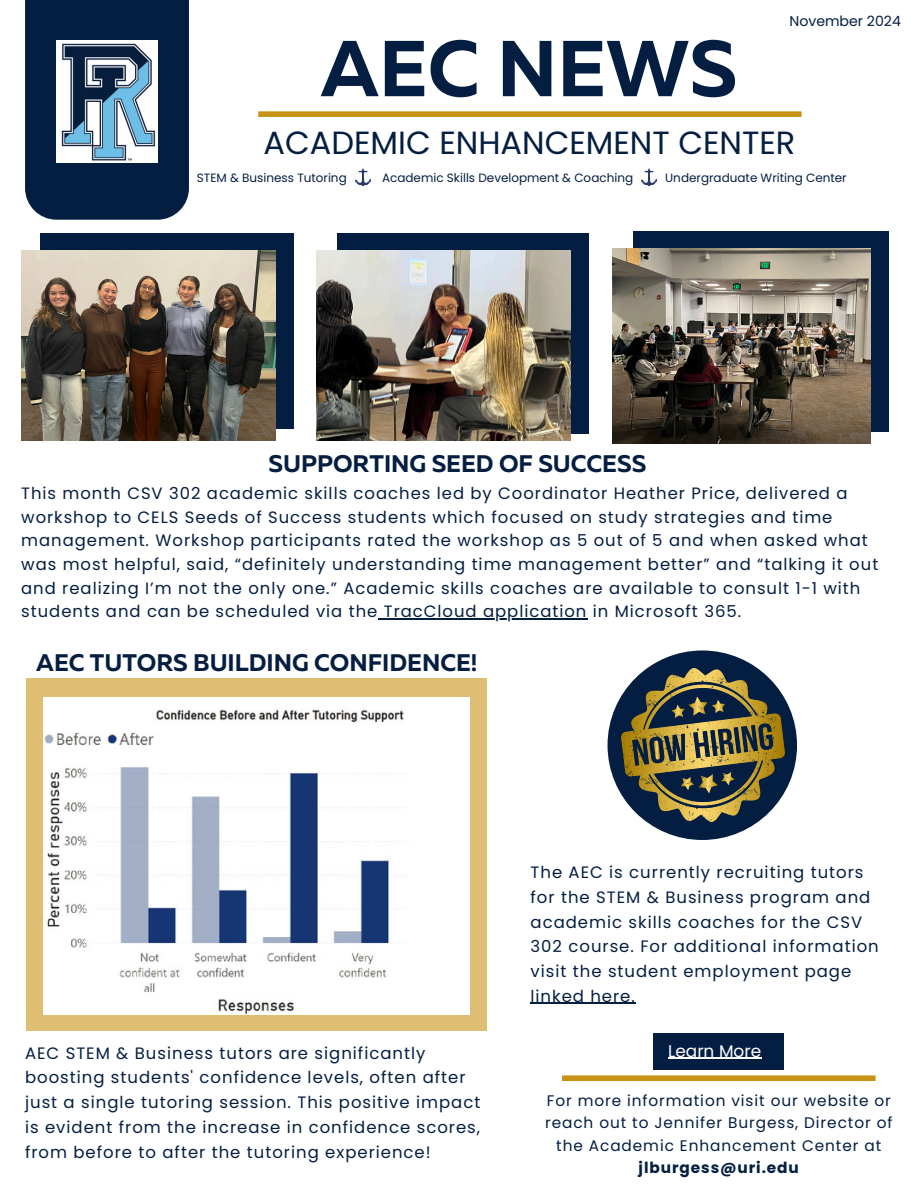
<style>
.page{position:relative;width:918px;height:1188px;background:#fff}
.page>*{position:absolute;margin:0;border:0;box-sizing:border-box;transform-origin:0 0}
.t1{font:700 79.05px "Muller";color:#041e42}
.t2{font:32.1px "Poppins";color:#041e42}
.t3{font:700 24px "Muller";color:#041e42}
.t4{font:16.95px "Poppins";color:#fff}
.t5{font:16.5px/24.8px "Poppins";letter-spacing:.06em;color:#041e42}
.t6{font:15.3px/22.5px "Poppins";letter-spacing:.06em;color:#041e42;text-align:center}
.t7{font:14.1px "Poppins";color:#041e42}
.t8{font:12px "Poppins";color:#041e42}
.s1{font-weight:700}
</style>
<div class="page">
<div style="left:25px;top:0;width:164px;height:220px;background:#041e42"></div>
<div style="left:258px;top:111px;width:544px;height:6px;background:#c79316"></div>
<img style="left:56px;top:40px;width:102px;height:123px">
<svg style="left:355px;top:169px;width:16px;height:18px"></svg>
<svg style="left:641px;top:169px;width:16px;height:18px"></svg>
<div style="left:562px;top:1075px;width:314px;height:6px;background:#c79316"></div>
<div style="left:653px;top:1033px;width:131px;height:37px;background:#041e42"></div>
<div style="left:40px;top:233px;width:254px;height:196px;background:#041e42"></div>
<img style="left:21px;top:250px;width:254px;height:191px">
<div style="left:337px;top:233px;width:252px;height:200px;background:#041e42"></div>
<img style="left:316px;top:250px;width:255px;height:191px">
<div style="left:633px;top:231px;width:255px;height:200px;background:#041e42"></div>
<img style="left:612px;top:248px;width:259px;height:195px">
<div style="left:26px;top:679px;width:461px;height:352px;background:#ddbe73"></div>
<img style="left:43px;top:698px;width:426px;height:317px">
<div style="left:608px;top:650px;width:189px;height:190px;background:#041e42;border-radius:50%"></div>
<img style="left:621px;top:668px;width:163px;height:153px">
<hr style="left:668px;top:1058px;width:93px;height:1px;background:#fff">
<hr style="left:378px;top:618px;width:209px;height:1px;background:#041e42">
<hr style="left:531px;top:1003px;width:105px;height:1px;background:#041e42">
<h4 class="t7" style="left:790px;top:11px;width:113px">November 2024</h4>
<p class="t1" style="left:320px;top:36px;width:418px">AEC NEWS</p>
<h1 class="t2" style="left:264px;top:120px;width:533px">ACADEMIC ENHANCEMENT CENTER</h1>
<h2 class="t8" style="left:197px;top:169px;width:151px">STEM &amp; Business Tutoring</h2>
<h2 class="t8" style="left:382px;top:169px;width:253px">Academic Skills Development &amp; Coaching</h2>
<h2 class="t8" style="left:665px;top:169px;width:183px">Undergraduate Writing Center</h2>
<h3 class="t3" style="left:269px;top:454px;width:379px">SUPPORTING SEED OF SUCCESS</h3>
<p class="t5" style="left:21px;top:481px;width:859px;line-height:23.7px">This month CSV 302 academic skills coaches led by Coordinator Heather Price, delivered a workshop to CELS Seeds of Success students which focused on study strategies and time management. Workshop participants rated the workshop as 5 out of 5 and when asked what was most helpful, said, “definitely understanding time management better” and “talking it out and realizing I’m not the only one.” Academic skills coaches are available to consult 1-1 with students and can be scheduled via the TracCloud application in Microsoft 365.</p>
<h4 class="t3" style="left:36px;top:652px;width:443px">AEC TUTORS BUILDING CONFIDENCE!</h4>
<h4 class="t5" style="left:25px;top:1040px;width:457px">AEC STEM &amp; Business tutors are significantly boosting students' confidence levels, often after just a single tutoring session. This positive impact is evident from the increase in confidence scores, from before to after the tutoring experience!</h4>
<h4 class="t5" style="left:531px;top:860px;width:350px">The AEC is currently recruiting tutors for the STEM &amp; Business program and academic skills coaches for the CSV<br>302 course. For additional information visit the student employment page linked here.</h4>
<p class="t4" style="left:668px;top:1039px;width:95px">Learn More</p>
<h3 class="t6" style="left:545px;top:1089px;width:349px">For more information visit our website or reach out to Jennifer Burgess, Director of the Academic Enhancement Center at <span class="s1">jlburgess@uri.edu</span></h3>
</div>
